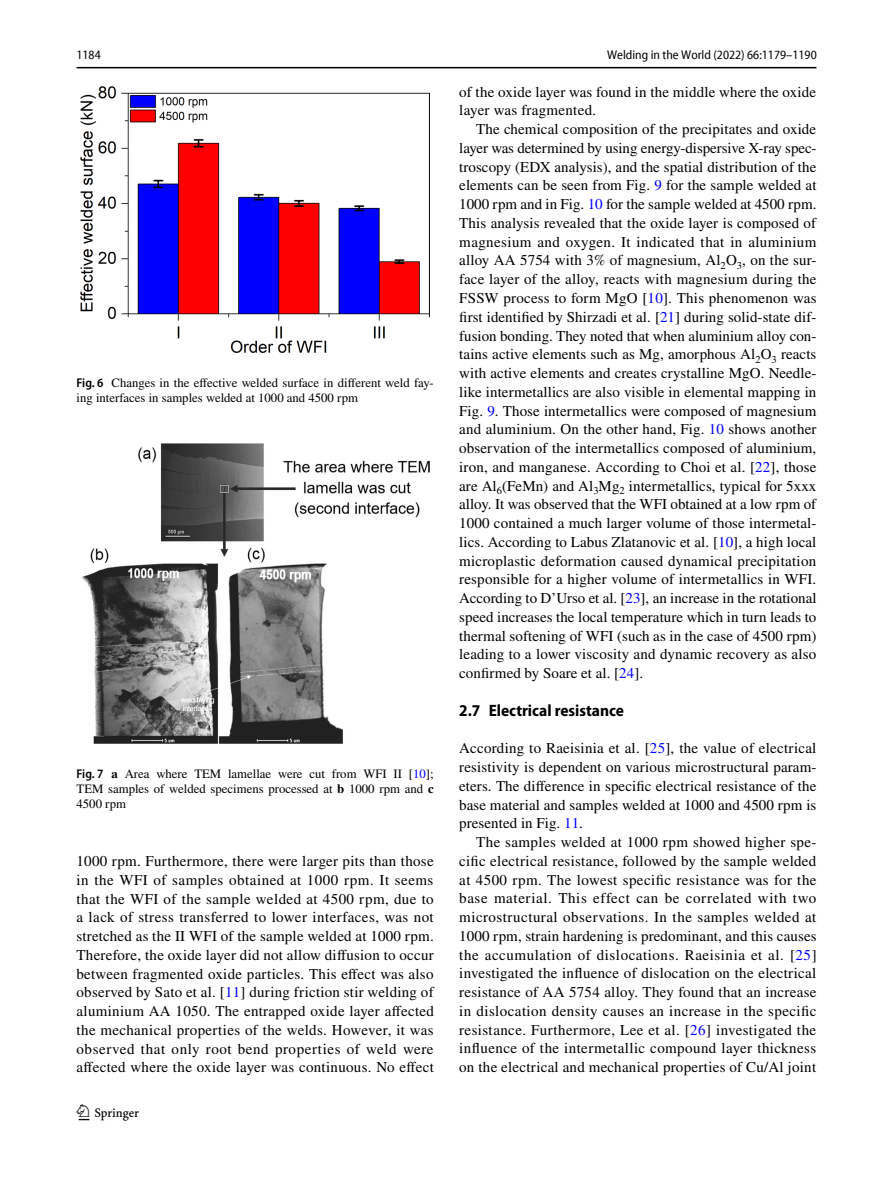
<style>
.page{position:relative;width:893px;height:1187px;background:#fff}
.page>*{position:absolute;margin:0;border:0;box-sizing:border-box;transform-origin:0 0}
.t1{font:22.5px "Springnew Regular 2";color:#000}
.t2{font:700 semi-condensed 16.5px "Myriad Pro";color:#000}
.t3{font:15px/18.8px "STIX";letter-spacing:.01em;color:#000;text-align:justify}
.t4{font:12.75px/15px "STIX";color:#000}
.t5{font:semi-condensed 12.75px "Myriad Pro Unic";color:#000}
.s1{font-family:"Myriad Pro";font-weight:600;font-stretch:semi-condensed}
.s2{font-weight:700}
.s3{color:#00f}
</style>
<div class="page">
<hr style="left:77px;top:67px;width:739px;height:1px;background:#000">
<img style="left:81px;top:87px;width:348px;height:265px">
<img style="left:82px;top:443px;width:347px;height:300px">
<p class="t5" style="left:76px;top:50px;width:26px">1184</p>
<p class="t5" style="left:607px;top:50px;width:211px">Welding in the World (2022) 66:1179–1190</p>
<p class="t4" style="left:77px;top:376px;width:359px"><span class="s1">Fig. 6</span> Changes in the effective welded surface in different weld fay&shy;ing interfaces in samples welded at 1000 and 4500 rpm</p>
<p class="t4" style="left:77px;top:767px;width:359px;text-align:justify"><span class="s1">Fig. 7</span> <span class="s2">a</span> Area where TEM lamellae were cut from WFI II [<span class="s3">10</span>]; TEM samples of welded specimens processed at <span class="s2">b</span> 1000 rpm and <span class="s2">c </span>4500 rpm</p>
<p class="t3" style="left:77px;top:852px;width:359px">1000 rpm. Furthermore, there were larger pits than those in the WFI of samples obtained at 1000 rpm. It seems that the WFI of the sample welded at 4500 rpm, due to a lack of stress transferred to lower interfaces, was not stretched as the II WFI of the sample welded at 1000 rpm.<br>Therefore, the oxide layer did not allow diffusion to occur between fragmented oxide particles. This effect was also observed by Sato et al. [<span class="s3">11</span>] during friction stir welding of aluminium AA 1050. The entrapped oxide layer affected the mechanical properties of the welds. However, it was observed that only root bend properties of weld were affected where the oxide layer was continuous. No effect</p>
<h1 class="t1" style="left:79px;top:1104px;width:62px">1 3</h1>
<p class="t3" style="left:459px;top:83px;width:359px">of the oxide layer was found in the middle where the oxide layer was fragmented.</p>
<p class="t3" style="left:459px;top:121px;width:359px;text-indent:17px">The chemical composition of the precipitates and oxide layer was determined by using energy-dispersive X-ray spec&shy;troscopy (EDX analysis), and the spatial distribution of the elements can be seen from Fig. <span class="s3">9</span> for the sample welded at 1000 rpm and in Fig. <span class="s3">10</span> for the sample welded at 4500 rpm.<br>This analysis revealed that the oxide layer is composed of magnesium and oxygen. It indicated that in aluminium alloy AA 5754 with 3% of magnesium, Al<sub>2</sub>O<sub>3</sub>, on the sur&shy;face layer of the alloy, reacts with magnesium during the FSSW process to form MgO [<span class="s3">10</span>]. This phenomenon was first identified by Shirzadi et al. [<span class="s3">21</span>] during solid-state dif&shy;fusion bonding. They noted that when aluminium alloy con&shy;tains active elements such as Mg, amorphous Al<sub>2</sub>O<sub>3</sub> reacts with active elements and creates crystalline MgO. Needle&shy;like intermetallics are also visible in elemental mapping in Fig. <span class="s3">9</span>. Those intermetallics were composed of magnesium and aluminium. On the other hand, Fig. <span class="s3">10</span> shows another observation of the intermetallics composed of aluminium, iron, and manganese. According to Choi et al. [<span class="s3">22</span>], those are Al<sub>6</sub>(FeMn) and Al<sub>3</sub>Mg<sub>2</sub> intermetallics, typical for 5xxx alloy. It was observed that the WFI obtained at a low rpm of 1000 contained a much larger volume of those intermetal&shy;lics. According to Labus Zlatanovic et al. [<span class="s3">10</span>], a high local microplastic deformation caused dynamical precipitation responsible for a higher volume of intermetallics in WFI.<br>According to D’Urso et al. [<span class="s3">23</span>], an increase in the rotational speed increases the local temperature which in turn leads to thermal softening of WFI (such as in the case of 4500 rpm) leading to a lower viscosity and dynamic recovery as also confirmed by Soare et al. [<span class="s3">24</span>].</p>
<p class="t2" style="left:459px;top:701px;width:166px">2.7 Electrical resistance</p>
<p class="t3" style="left:459px;top:739px;width:359px">According to Raeisinia et al. [<span class="s3">25</span>], the value of electrical resistivity is dependent on various microstructural param&shy;eters. The difference in specific electrical resistance of the base material and samples welded at 1000 and 4500 rpm is presented in Fig. <span class="s3">11</span>.</p>
<p class="t3" style="left:459px;top:833px;width:359px;text-indent:17px">The samples welded at 1000 rpm showed higher spe&shy;cific electrical resistance, followed by the sample welded at 4500 rpm. The lowest specific resistance was for the base material. This effect can be correlated with two microstructural observations. In the samples welded at 1000 rpm, strain hardening is predominant, and this causes the accumulation of dislocations. Raeisinia et al. [<span class="s3">25</span>] investigated the influence of dislocation on the electrical resistance of AA 5754 alloy. They found that an increase in dislocation density causes an increase in the specific resistance. Furthermore, Lee et al. [<span class="s3">26</span>] investigated the influence of the intermetallic compound layer thickness on the electrical and mechanical properties of Cu/Al joint</p>
</div>
